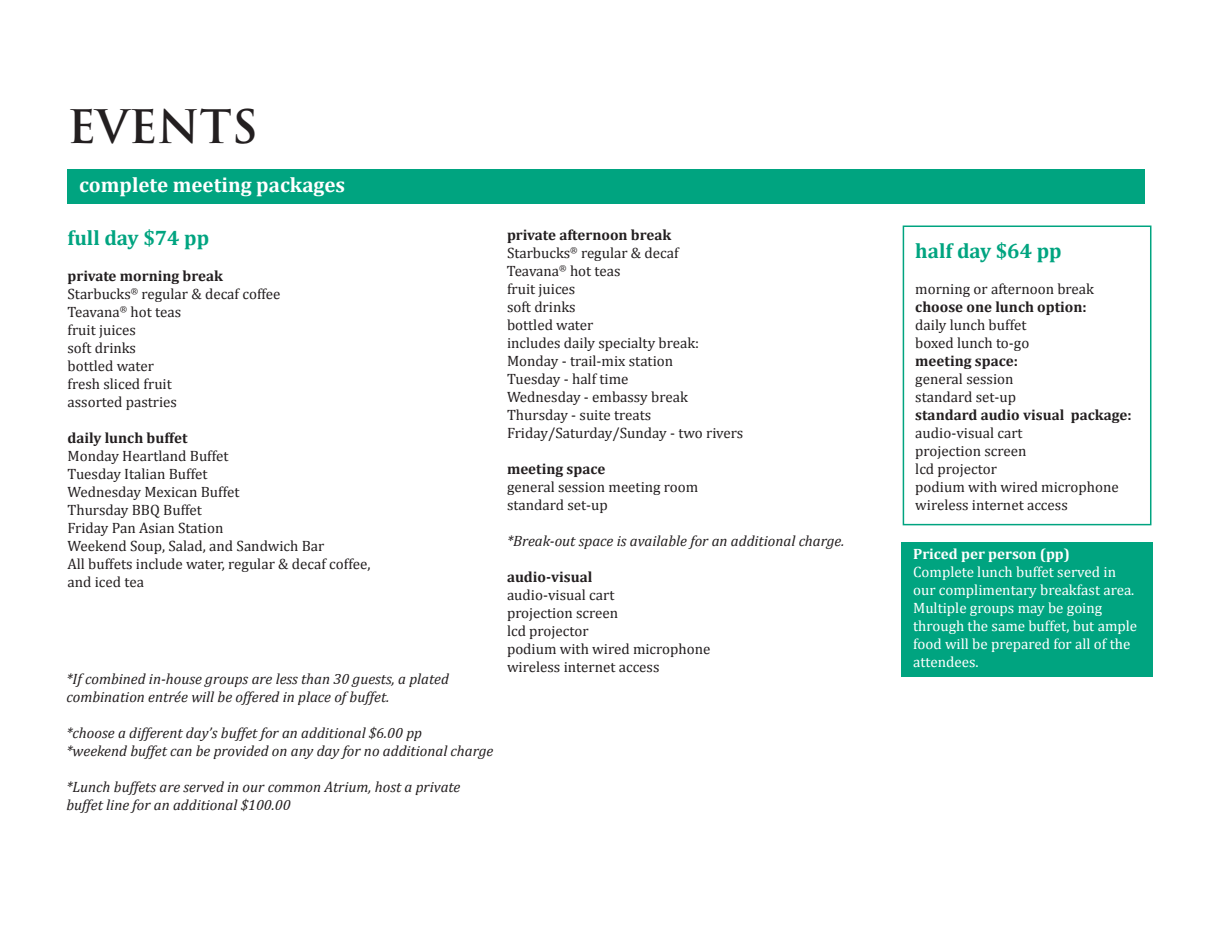
<style>
.page{position:relative;width:1215px;height:945px;background:#fff}
.page>*{position:absolute;margin:0;border:0;box-sizing:border-box;transform-origin:0 0}
.t1{font:700 45px "Trajan Pro";color:#231f20}
.t2{font:700 21px "Cambria";color:#00a480}
.t3{font:700 21px "Cambria";color:#fff}
.t4{font:15px/18px "Cambria";color:#231f20}
.t5{font:italic 15px/18px "Cambria";color:#231f20}
.t6{font:15px/18px "Cambria";color:#fff}
.t7{font:700 15px "Cambria";color:#231f20}
.t8{font:700 15px "Cambria";color:#fff}
.s1{font-weight:700}
</style>
<div class="page">
<div style="left:901px;top:542px;width:252px;height:135px;background:#00a480"></div>
<div style="left:68px;top:169px;width:1077px;height:35px;background:#00a480"></div>
<div style="left:903px;top:226px;width:248px;height:299px;border:2px solid #00a480"></div>
<h1 class="t1" style="left:68px;top:99px;width:192px">EVENTS</h1>
<h2 class="t3" style="left:79px;top:170px;width:268px">complete meeting packages</h2>
<h2 class="t2" style="left:68px;top:223px;width:143px">full day $74 pp</h2>
<p class="t4" style="left:67px;top:267px;width:215px"><span class="s1">private morning break<br></span>Starbucks<sup>®</sup> regular &amp; decaf coffee<br>Teavana<sup>®</sup> hot teas<br>fruit juices<br>soft drinks<br>bottled water<br>fresh sliced fruit<br>assorted pastries</p>
<p class="t7" style="left:68px;top:427px;width:122px">daily lunch buffet</p>
<p class="t4" style="left:68px;top:447px;width:304px">Monday Heartland Buffet<br>Tuesday Italian Buffet<br>Wednesday Mexican Buffet<br>Thursday BBQ Buffet<br>Friday Pan Asian Station<br>Weekend Soup, Salad, and Sandwich Bar<br>All buffets include water, regular &amp; decaf coffee, and iced tea</p>
<p class="t5" style="left:66px;top:669px;width:384px">*If combined in-house groups are less than 30 guests, a plated combination entrée will be offered in place of buffet.</p>
<p class="t5" style="left:66px;top:723px;width:428px">*choose a different day’s buffet for an additional $6.00 pp<br>*weekend buffet can be provided on any day for no additional charge</p>
<p class="t5" style="left:66px;top:777px;width:396px">*Lunch buffets are served in our common Atrium, host a private buffet line for an additional $100.00</p>
<p class="t4" style="left:507px;top:226px;width:238px"><span class="s1">private afternoon break<br></span>Starbucks<sup>®</sup> regular &amp; decaf<br>Teavana<sup>®</sup> hot teas<br>fruit juices<br>soft drinks<br>bottled water<br>includes daily specialty break:<br>Monday - trail-mix station<br>Tuesday - half time<br>Wednesday - embassy break<br>Thursday - suite treats<br>Friday/Saturday/Sunday - two rivers</p>
<p class="t7" style="left:507px;top:459px;width:100px">meeting space</p>
<p class="t4" style="left:507px;top:478px;width:193px">general session meeting room standard set-up</p>
<p class="t5" style="left:507px;top:532px;width:339px">*Break-out space is available for an additional charge.</p>
<p class="t7" style="left:507px;top:567px;width:87px">audio-visual</p>
<p class="t4" style="left:507px;top:586px;width:205px">audio-visual cart<br>projection screen<br>lcd projector<br>podium with wired microphone wireless internet access</p>
<h2 class="t2" style="left:915px;top:236px;width:148px">half day $64 pp</h2>
<p class="t4" style="left:915px;top:280px;width:180px">morning or afternoon break</p>
<p class="t7" style="left:915px;top:296px;width:173px">choose one lunch option:</p>
<p class="t4" style="left:915px;top:316px;width:115px">daily lunch buffet boxed lunch to-go</p>
<p class="t7" style="left:915px;top:350px;width:104px">meeting space:</p>
<p class="t4" style="left:915px;top:370px;width:102px">general session standard set-up</p>
<p class="t7" style="left:915px;top:404px;width:218px">standard audio visual package:</p>
<p class="t4" style="left:915px;top:424px;width:205px">audio-visual cart<br>projection screen<br>lcd projector<br>podium with wired microphone wireless internet access</p>
<p class="t8" style="left:913px;top:544px;width:158px">Priced per person (pp)</p>
<p class="t6" style="left:913px;top:563px;width:226px">Complete lunch buffet served in our complimentary breakfast area.<br>Multiple groups may be going through the same buffet, but ample food will be prepared for all of the attendees.</p>
</div>
